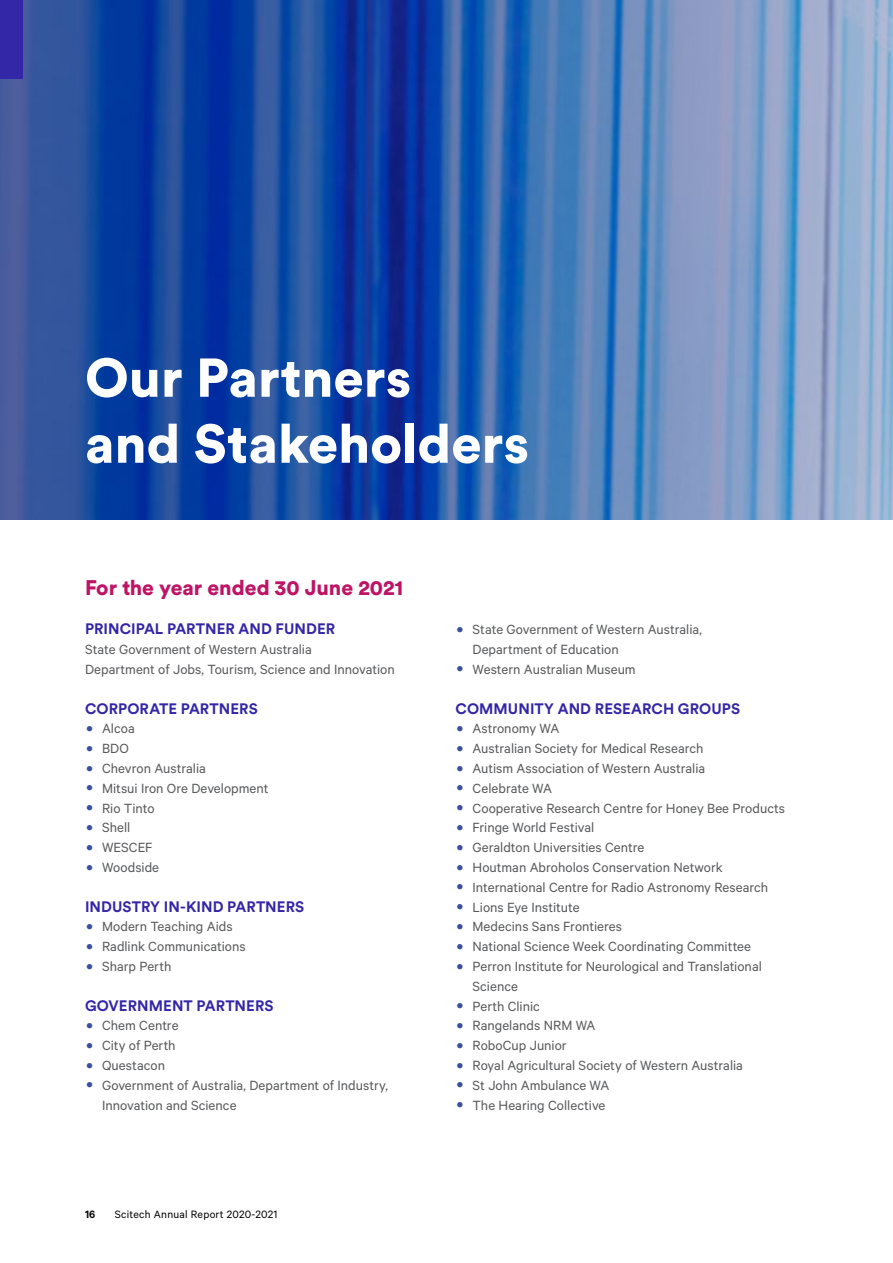
<style>
.page{position:relative;width:893px;height:1263px;background:#fff}
.page>*{position:absolute;margin:0;border:0;box-sizing:border-box;transform-origin:0 0}
.t1{font:900 54px/66px "Circular Std";color:#fff}
.t2{font:900 21px "Circular Std";color:#be1465}
.t3{font:15px/19.8px "Calibre";color:#58595b}
.t4{font:700 15px "Circular Std";letter-spacing:.005em;color:#3326a7}
.t5{font:12px "Calibre";letter-spacing:.02em;color:#000}
.t6{font:600 12px "Calibre";color:#000}
.s1{font-family:"Gotham Rounded";font-weight:700;font-size:18px;color:#3a509f}
</style>
<div class="page">
<img style="left:0;top:0;width:893px;height:519px">
<div style="left:0;top:0;width:23px;height:79px;background:#3326a7"></div>
<h1 class="t1" style="left:85px;top:343px;width:445px">Our Partners<br>and Stakeholders</h1>
<h2 class="t2" style="left:85px;top:573px;width:320px">For the year ended 30 June 2021</h2>
<p class="t4" style="left:85px;top:619px;width:252px">PRINCIPAL PARTNER AND FUNDER</p>
<p class="t3" style="left:85px;top:639px;width:311px">State Government of Western Australia<br>Department of Jobs, Tourism, Science and Innovation</p>
<p class="t4" style="left:85px;top:699px;width:174px">CORPORATE PARTNERS</p>
<p class="t3" style="left:85px;top:718px;width:51px"><span class="s1">•</span> Alcoa</p>
<p class="t3" style="left:85px;top:738px;width:45px"><span class="s1">•</span> BDO</p>
<p class="t3" style="left:85px;top:758px;width:122px"><span class="s1">•</span> Chevron Australia</p>
<p class="t3" style="left:85px;top:778px;width:185px"><span class="s1">•</span> Mitsui Iron Ore Development</p>
<p class="t3" style="left:85px;top:797px;width:71px"><span class="s1">•</span> Rio Tinto</p>
<p class="t3" style="left:85px;top:817px;width:47px"><span class="s1">•</span> Shell</p>
<p class="t3" style="left:85px;top:837px;width:69px"><span class="s1">•</span> WESCEF</p>
<p class="t3" style="left:85px;top:857px;width:76px"><span class="s1">•</span> Woodside</p>
<p class="t4" style="left:85px;top:897px;width:221px">INDUSTRY IN-KIND PARTNERS</p>
<p class="t3" style="left:85px;top:916px;width:149px"><span class="s1">•</span> Modern Teaching Aids</p>
<p class="t3" style="left:85px;top:936px;width:162px"><span class="s1">•</span> Radlink Communications</p>
<p class="t3" style="left:85px;top:956px;width:88px"><span class="s1">•</span> Sharp Perth</p>
<p class="t4" style="left:85px;top:996px;width:190px">GOVERNMENT PARTNERS</p>
<p class="t3" style="left:85px;top:1015px;width:95px"><span class="s1">•</span> Chem Centre</p>
<p class="t3" style="left:85px;top:1035px;width:92px"><span class="s1">•</span> City of Perth</p>
<p class="t3" style="left:85px;top:1055px;width:82px"><span class="s1">•</span> Questacon</p>
<p class="t3" style="left:102px;top:1075px;width:287px;text-indent:-17px"><span class="s1">•</span> Government of Australia, Department of Industry,<br>Innovation and Science</p>
<p class="t6" style="left:85px;top:1207px;width:12px">16</p>
<p class="t5" style="left:115px;top:1207px;width:164px">Scitech Annual Report 2020-2021</p>
<p class="t3" style="left:472px;top:619px;width:231px;text-indent:-17px"><span class="s1">•</span> State Government of Western Australia,<br>Department of Education</p>
<p class="t3" style="left:455px;top:659px;width:182px"><span class="s1">•</span> Western Australian Museum</p>
<p class="t4" style="left:455px;top:699px;width:286px">COMMUNITY AND RESEARCH GROUPS</p>
<p class="t3" style="left:455px;top:718px;width:105px"><span class="s1">•</span> Astronomy WA</p>
<p class="t3" style="left:455px;top:738px;width:250px"><span class="s1">•</span> Australian Society for Medical Research</p>
<p class="t3" style="left:455px;top:758px;width:251px"><span class="s1">•</span> Autism Association of Western Australia</p>
<p class="t3" style="left:455px;top:778px;width:98px"><span class="s1">•</span> Celebrate WA</p>
<p class="t3" style="left:455px;top:797px;width:331px"><span class="s1">•</span> Cooperative Research Centre for Honey Bee Products</p>
<p class="t3" style="left:455px;top:817px;width:140px"><span class="s1">•</span> Fringe World Festival</p>
<p class="t3" style="left:455px;top:837px;width:190px"><span class="s1">•</span> Geraldton Universities Centre</p>
<p class="t3" style="left:455px;top:857px;width:269px"><span class="s1">•</span> Houtman Abroholos Conservation Network</p>
<p class="t3" style="left:455px;top:877px;width:314px"><span class="s1">•</span> International Centre for Radio Astronomy Research</p>
<p class="t3" style="left:455px;top:896px;width:126px"><span class="s1">•</span> Lions Eye Institute</p>
<p class="t3" style="left:455px;top:916px;width:168px"><span class="s1">•</span> Medecins Sans Frontieres</p>
<p class="t3" style="left:455px;top:936px;width:297px"><span class="s1">•</span> National Science Week Coordinating Committee</p>
<p class="t3" style="left:472px;top:956px;width:291px;text-indent:-17px"><span class="s1">•</span> Perron Institute for Neurological and Translational<br>Science</p>
<p class="t3" style="left:455px;top:995px;width:86px"><span class="s1">•</span> Perth Clinic</p>
<p class="t3" style="left:455px;top:1015px;width:142px"><span class="s1">•</span> Rangelands NRM WA</p>
<p class="t3" style="left:455px;top:1035px;width:113px"><span class="s1">•</span> RoboCup Junior</p>
<p class="t3" style="left:455px;top:1055px;width:289px"><span class="s1">•</span> Royal Agricultural Society of Western Australia</p>
<p class="t3" style="left:455px;top:1075px;width:155px"><span class="s1">•</span> St John Ambulance WA</p>
<p class="t3" style="left:455px;top:1094px;width:151px"><span class="s1">•</span> The Hearing Collective</p>
</div>
